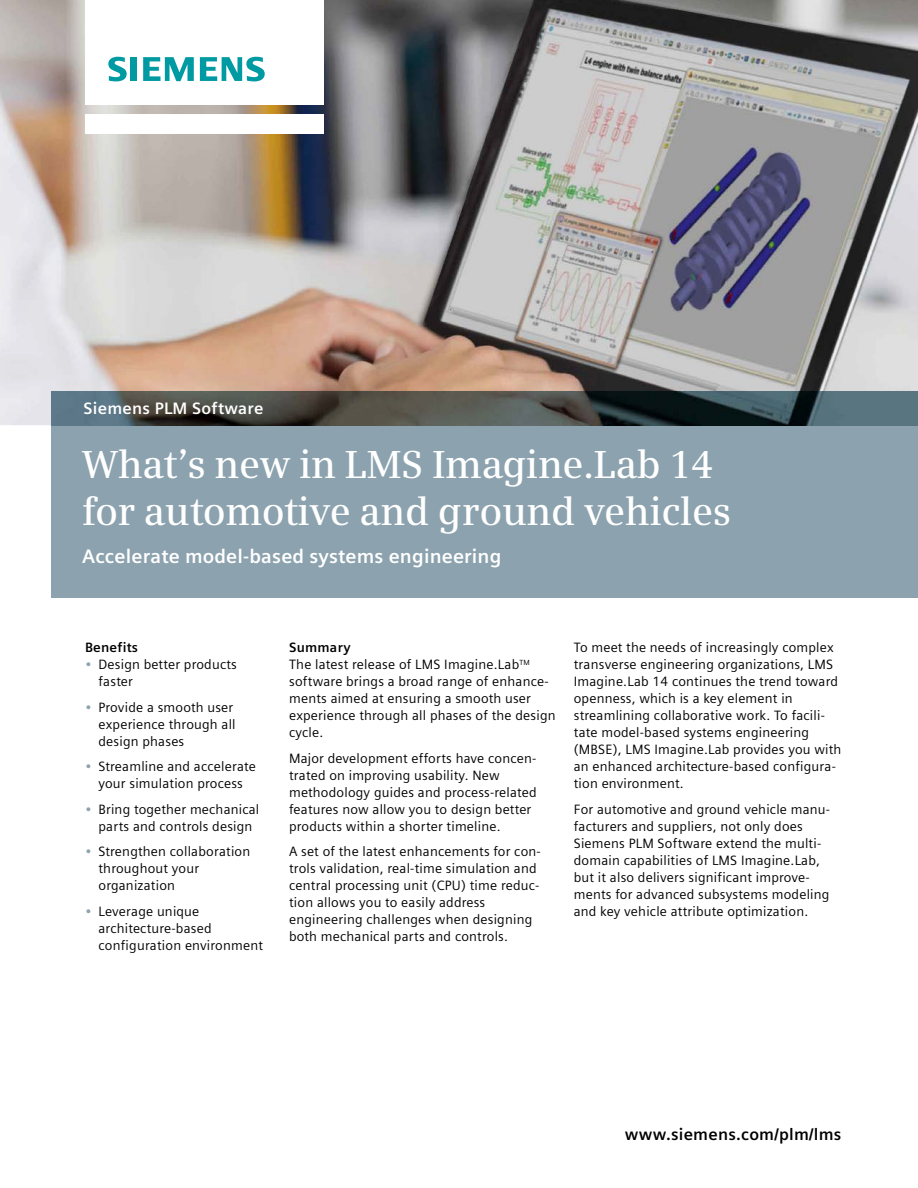
<style>
.page{position:relative;width:918px;height:1188px;background:#fff}
.page>*{position:absolute;margin:0;border:0;box-sizing:border-box;transform-origin:0 0}
.t1{font:600 39px/46.8px "Siemens Serif";letter-spacing:-.015em;color:#fff}
.t2{font:700 19.5px "Siemens Sans";letter-spacing:.01em;color:#fff}
.t3{font:700 16.5px "Siemens Sans";letter-spacing:.015em;color:#000}
.t4{font:700 16.5px "Siemens Sans";letter-spacing:.015em;color:#fff}
.t5{font:13.5px/17px "Siemens Sans";letter-spacing:.015em;color:#000}
.t6{font:700 13.5px "Siemens Sans";letter-spacing:.015em;color:#000}
.s1{color:#8ca3af}
.s2{font-weight:700}
</style>
<div class="page">
<img style="left:0;top:0;width:918px;height:425px">
<div style="left:51px;top:425px;width:867px;height:172px;background:#8ca3af"></div>
<div style="left:85px;top:114px;width:238px;height:19px;background:#fff"></div>
<div style="left:85px;top:0;width:238px;height:105px;background:#fff"></div>
<svg style="left:108px;top:57px;width:19px;height:24px"></svg>
<div style="left:130px;top:57px;width:7px;height:24px;background:#009aa3"></div>
<svg style="left:143px;top:57px;width:51px;height:24px"></svg>
<svg style="left:200px;top:57px;width:65px;height:24px"></svg>
<img style="left:51px;top:391px;width:867px;height:34px">
<p class="t4" style="left:84px;top:399px;width:181px">Siemens PLM Software</p>
<h1 class="t1" style="left:82px;top:441px;width:650px">What’s new in LMS Imagine.Lab 14 for automotive and ground vehicles</h1>
<h2 class="t2" style="left:82px;top:546px;width:421px">Accelerate model-based systems engineering</h2>
<p class="t6" style="left:85px;top:640px;width:55px">Benefits</p>
<p class="t5" style="left:99px;top:656px;width:140px;text-indent:-14px"><span class="s1">•</span> Design better products faster</p>
<p class="t5" style="left:99px;top:699px;width:139px;text-indent:-14px"><span class="s1">•</span> Provide a smooth user experience through all design phases</p>
<p class="t5" style="left:85px;top:758px;width:172px;text-align:center"><span class="s1">•</span> Streamline and accelerate your simulation process</p>
<p class="t5" style="left:85px;top:801px;width:176px;text-align:center"><span class="s1">•</span> Bring together mechanical parts and controls design</p>
<p class="t5" style="left:99px;top:843px;width:153px;text-indent:-14px"><span class="s1">•</span> Strengthen collaboration throughout your organization</p>
<p class="t5" style="left:99px;top:903px;width:166px;text-indent:-14px"><span class="s1">•</span> Leverage unique architecture-based configuration environment</p>
<p class="t5" style="left:289px;top:639px;width:268px"><span class="s2">Summary<br></span>The latest release of LMS Imagine.Lab<sup>TM </sup>software brings a broad range of enhance&shy;ments aimed at ensuring a smooth user experience through all phases of the design cycle.</p>
<p class="t5" style="left:289px;top:750px;width:249px">Major development efforts have concen&shy;trated on improving usability. New methodology guides and process-related features now allow you to design better products within a shorter timeline.</p>
<p class="t5" style="left:289px;top:843px;width:253px">A set of the latest enhancements for con&shy;trols validation, real-time simulation and central processing unit (CPU) time reduc&shy;tion allows you to easily address engineering challenges when designing both mechanical parts and controls.</p>
<p class="t5" style="left:574px;top:639px;width:269px">To meet the needs of increasingly complex transverse engineering organizations, LMS Imagine.Lab 14 continues the trend toward openness, which is a key element in streamlining collaborative work. To facili&shy;tate model-based systems engineering (MBSE), LMS Imagine.Lab provides you with an enhanced architecture-based configura&shy;tion environment.</p>
<p class="t5" style="left:574px;top:801px;width:258px">For automotive and ground vehicle manu&shy;facturers and suppliers, not only does Siemens PLM Software extend the multi&shy;domain capabilities of LMS Imagine.Lab, but it also delivers significant improve&shy;ments for advanced subsystems modeling and key vehicle attribute optimization.</p>
<p class="t3" style="left:625px;top:1124px;width:218px">www.siemens.com/plm/lms</p>
</div>
